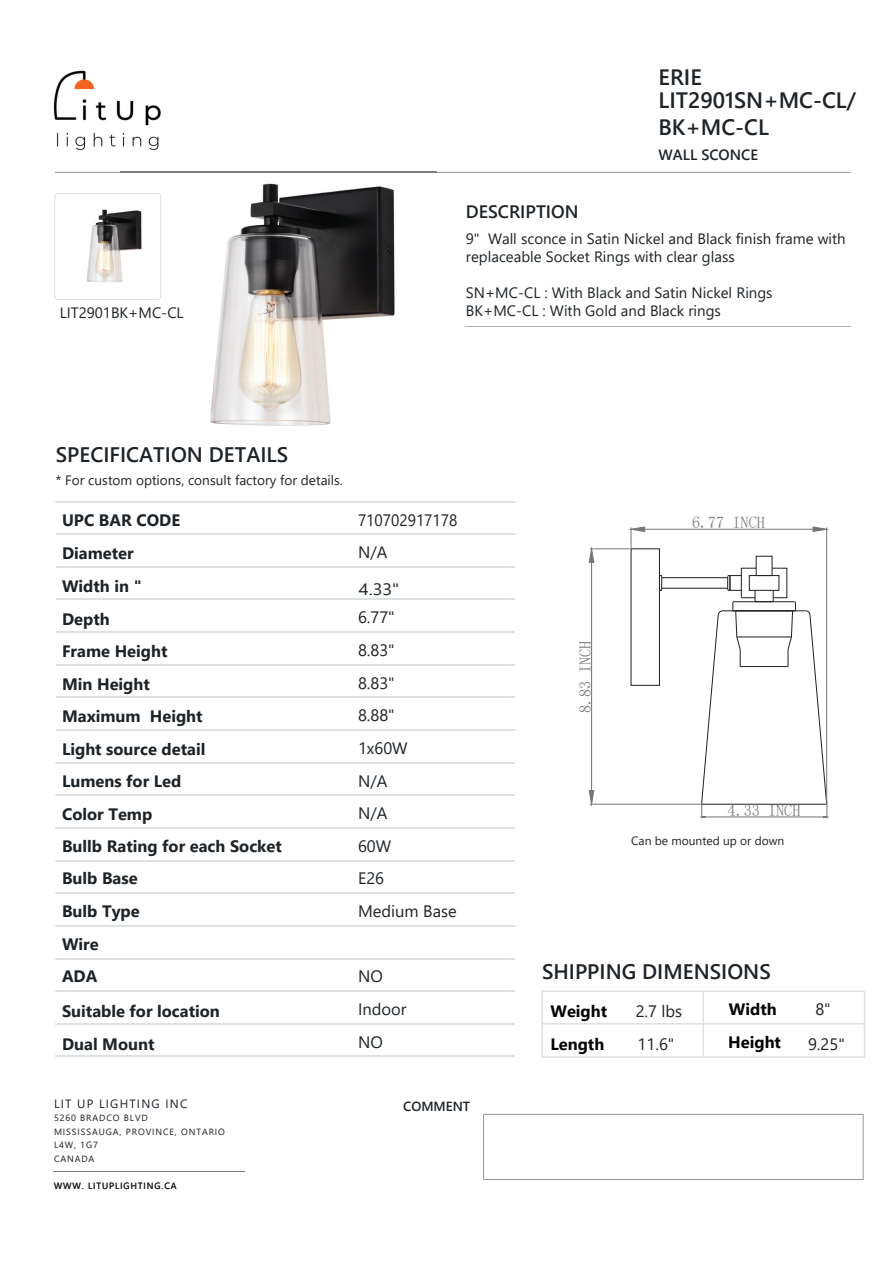
<style>
.page{position:relative;width:893px;height:1263px;background:#fff}
.page>*{position:absolute;margin:0;border:0;box-sizing:border-box;transform-origin:0 0}
.t1{font:600 22.2px/26.7px "Segoe UI";color:#1e2327}
.t2{font:600 21px "Segoe UI";color:#1e2327}
.t3{font:600 18px "Segoe UI";color:#1e2327}
.t4{font:700 16.5px/32.5px "Segoe UI";color:#1e2327}
.t5{font:16.5px/32.7px "Segoe UI";color:#1e2327}
.t6{font:700 16.5px/33px "Segoe UI";color:#040503}
.t7{font:16.5px "Segoe UI";color:#1e2327;scale:.93 1}
.t8{font:16.5px/28.8px "Segoe UI";color:#1e2327;scale:1.1 1}
.t9{font:16.2px "Sim Sun";color:#777676}
.t10{font:15px/18px "Segoe UI";color:#1e2327}
.t11{font:600 14.85px "Segoe UI";color:#1e2327}
.t12{font:13.65px "Segoe UI";color:#1e2327}
.t13{font:600 13.2px "Segoe UI";color:#1e2327}
.t14{font:12px "Segoe UI";color:#1e2327}
.t15{font:12px "Segoe UI";letter-spacing:.1em;color:#1a2128}
.t16{font:9px/13.5px "Segoe UI";letter-spacing:.1em;color:#1a1a18}
</style>
<div class="page">
<img style="left:120px;top:171px;width:316px;height:255px">
<img style="left:53px;top:70px;width:108px;height:80px">
<svg style="left:54px;top:179px;width:108px;height:121px"></svg>
<hr style="left:466px;top:326px;width:385px;height:1px;background:#b2b2b2">
<hr style="left:53px;top:1171px;width:191px;height:1px;background:#7f807f">
<hr style="left:56px;top:501px;width:235px;height:1px;background:#dce1e4">
<hr style="left:56px;top:762px;width:458px;height:1px;background:#dce1e4">
<hr style="left:56px;top:729px;width:458px;height:2px;background:#dce1e4">
<hr style="left:56px;top:827px;width:458px;height:1px;background:#dce1e4">
<hr style="left:56px;top:892px;width:458px;height:2px;background:#dce1e4">
<hr style="left:56px;top:860px;width:458px;height:1px;background:#dce1e4">
<hr style="left:56px;top:958px;width:458px;height:1px;background:#dce1e4">
<hr style="left:56px;top:925px;width:458px;height:1px;background:#dce1e4">
<hr style="left:56px;top:1023px;width:458px;height:1px;background:#dce1e4">
<hr style="left:56px;top:990px;width:458px;height:2px;background:#dce1e4">
<hr style="left:56px;top:1056px;width:458px;height:1px;background:#dce1e4">
<hr style="left:56px;top:697px;width:458px;height:1px;background:#dce1e4">
<hr style="left:56px;top:664px;width:458px;height:1px;background:#dce1e4">
<hr style="left:56px;top:631px;width:458px;height:2px;background:#dce1e4">
<hr style="left:56px;top:599px;width:458px;height:1px;background:#dce1e4">
<hr style="left:56px;top:566px;width:458px;height:1px;background:#dce1e4">
<hr style="left:233px;top:501px;width:281px;height:1px;background:#dce1e4">
<hr style="left:56px;top:533px;width:458px;height:2px;background:#dce1e4">
<div style="left:541px;top:990px;width:324px;height:68px;border:2px solid #dce1e4"></div>
<hr style="left:542px;top:1023px;width:322px;height:1px;background:#dce1e4">
<hr style="left:702px;top:991px;width:2px;height:65px;background:#dce1e4">
<hr style="left:56px;top:795px;width:458px;height:1px;background:#dce1e4">
<svg style="left:483px;top:1114px;width:380px;height:66px"></svg>
<hr style="left:436px;top:172px;width:414px;height:1px;background:#7f807f">
<hr style="left:55px;top:172px;width:65px;height:1px;background:#7f807f">
<img style="left:120px;top:172px;width:316px;height:1px">
<svg style="left:659px;top:575px;width:3px;height:16px"></svg>
<hr style="left:662px;top:588px;width:66px;height:1px;background:#231f20">
<hr style="left:662px;top:577px;width:66px;height:1px;background:#231f20">
<hr style="left:590px;top:548px;width:40px;height:1px;background:#777676">
<hr style="left:590px;top:804px;width:111px;height:1px;background:#777676">
<hr style="left:591px;top:562px;width:1px;height:228px;background:#777676">
<svg style="left:588px;top:548px;width:7px;height:15px"></svg>
<svg style="left:588px;top:790px;width:7px;height:15px"></svg>
<hr style="left:826px;top:528px;width:1px;height:275px;background:#777676">
<hr style="left:645px;top:529px;width:168px;height:1px;background:#777676">
<svg style="left:630px;top:526px;width:15px;height:22px"></svg>
<svg style="left:812px;top:526px;width:15px;height:6px"></svg>
<svg style="left:701px;top:568px;width:127px;height:250px"></svg>
<img style="left:60px;top:196px;width:94px;height:93px">
<p class="t10" style="left:60px;top:302px;width:125px">LIT2901BK+MC-CL</p>
<h1 class="t1" style="left:658px;top:62px;width:45px">ERIE</h1>
<h1 class="t1" style="left:658px;top:85px;width:199px">LIT2901SN+MC-CL/<br>BK+MC-CL</h1>
<p class="t3" style="left:466px;top:194px;width:114px">DESCRIPTION</p>
<p class="t11" style="left:658px;top:141px;width:101px">WALL SCONCE</p>
<p class="t10" style="left:466px;top:228px;width:381px">9" Wall sconce in Satin Nickel and Black finish frame with replaceable Socket Rings with clear glass</p>
<p class="t10" style="left:466px;top:282px;width:308px">SN+MC-CL : With Black and Satin Nickel Rings<br>BK+MC-CL : With Gold and Black rings</p>
<p class="t2" style="left:56px;top:435px;width:234px">SPECIFICATION DETAILS</p>
<p class="t12" style="left:56px;top:467px;width:289px">* For custom options, consult factory for details.</p>
<p class="t4" style="left:62px;top:503px;width:120px">UPC BAR CODE</p>
<p class="t4" style="left:62px;top:536px;width:142px">Diameter<br>Width in "<br>Depth<br>Frame Height<br>Min Height<br>Maximum Height</p>
<p class="t4" style="left:62px;top:732px;width:145px">Light source detail</p>
<p class="t4" style="left:62px;top:763px;width:221px">Lumens for Led<br>Color Temp<br>Bullb Rating for each Socket<br>Bulb Base<br>Bulb Type<br>Wire<br>ADA</p>
<p class="t4" style="left:62px;top:994px;width:159px">Suitable for location<br>Dual Mount</p>
<p class="t7" style="left:358px;top:505px;width:108px">710702917178</p>
<p class="t5" style="left:358px;top:534px;width:31px">N/A</p>
<p class="t8" style="left:358px;top:573px;width:39px">4.33"<br>6.77"</p>
<p class="t5" style="left:358px;top:632px;width:100px">8.83"<br>8.83"<br>8.88"<br>1x60W<br>N/A<br>N/A<br>60W<br>E26<br>Medium Base</p>
<p class="t5" style="left:358px;top:959px;width:50px">NO<br>Indoor<br>NO</p>
<p class="t15" style="left:54px;top:1092px;width:135px">LIT UP LIGHTING INC</p>
<p class="t16" style="left:54px;top:1124px;width:173px">MISSISSAUGA, PROVINCE, ONTARIO<br>L4W, 1G7<br>CANADA</p>
<p class="t16" style="left:54px;top:1178px;width:124px">WWW. LITUPLIGHTING.CA</p>
<p class="t16" style="left:54px;top:1110px;width:95px">5260 BRADCO BLVD</p>
<p class="t13" style="left:403px;top:1094px;width:68px">СOMMENT</p>
<p class="t9" style="left:692px;top:514px;width:74px">6.77 INCH</p>
<p class="t9" style="left:577px;top:713px;width:74px;rotate:-90deg">8.83 INCH</p>
<p class="t9" style="left:728px;top:802px;width:74px">4.33 INCH</p>
<p class="t14" style="left:631px;top:829px;width:155px">Сan be mounted up or down</p>
<p class="t2" style="left:542px;top:951px;width:230px">SHIPPING DIMENSIONS</p>
<p class="t6" style="left:550px;top:993px;width:58px">Weight<br>Length</p>
<p class="t6" style="left:728px;top:992px;width:54px">Width<br>Height</p>
<p class="t5" style="left:636px;top:993px;width:48px">2.7 lbs<br>11.6"</p>
<p class="t5" style="left:808px;top:990px;width:38px;line-height:35.1px;text-align:center">8"<br>9.25"</p>
</div>
